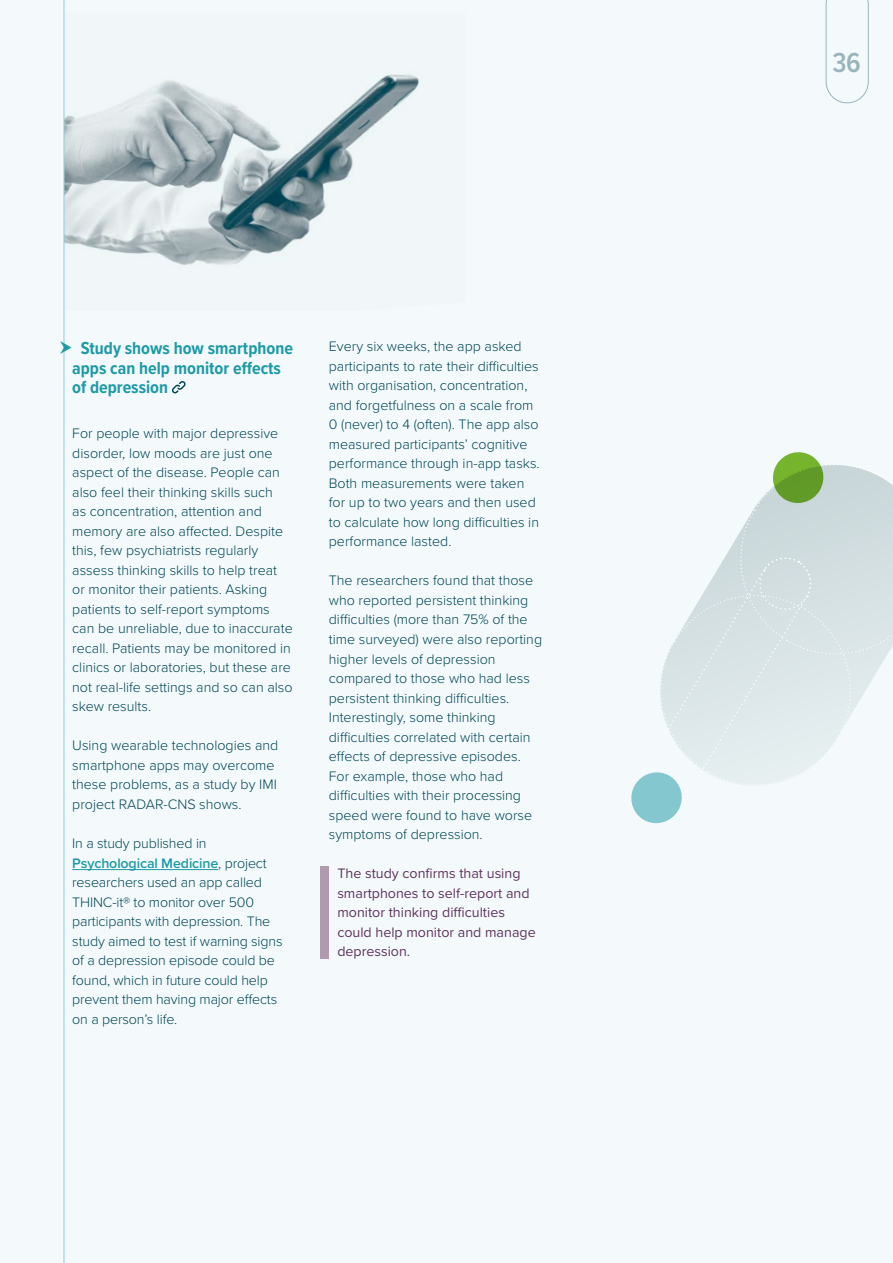
<style>
.page{position:relative;width:893px;height:1263px;background:#f4fafb}
.page>*{position:absolute;margin:0;border:0;box-sizing:border-box;transform-origin:0 0}
.t1{font:600 28.5px "Proxima Nova Cond";color:#99b4bb}
.Project_Name{font:700 18px/19.5px "Proxima Nova Cond";color:#1e9aa6}
.Text{font:300 14.25px/19.5px "Proxima Nova";color:#045}
.Text_highlight{font:14.25px/19.5px "Proxima Nova";color:#603460}
.s1{font-weight:600;color:#1e9aa6}
</style>
<div class="page">
<img style="left:65px;top:74px;width:354px;height:191px">
<svg style="left:631px;top:452px;width:262px;height:372px"></svg>
<hr style="left:72px;top:869px;width:146px;height:1px;background:#1e9aa6">
<svg style="left:172px;top:381px;width:14px;height:12px"></svg>
<hr style="left:64px;top:0;width:1px;height:1263px;background:#8fcdd2">
<div style="left:320px;top:866px;width:8px;height:92px;background:#af9aaf"></div>
<svg style="left:826px;top:0;width:42px;height:103px"></svg>
<svg style="left:63px;top:341px;width:2px;height:13px"></svg>
<p class="Project_Name" style="left:72px;top:338px;width:222px;text-indent:9px">Study shows how smartphone apps can help monitor effects of depression</p>
<p class="Text" style="left:72px;top:423px;width:222px">For people with major depressive disorder, low moods are just one aspect of the disease. People can also feel their thinking skills such<br>as concentration, attention and memory are also affected. Despite this, few psychiatrists regularly assess thinking skills to help treat or monitor their patients. Asking patients to self-report symptoms can be unreliable, due to inaccurate recall. Patients may be monitored in clinics or laboratories, but these are not real-life settings and so can also skew results.</p>
<p class="Text" style="left:72px;top:735px;width:208px">Using wearable technologies and smartphone apps may overcome these problems, as a study by IMI project RADAR-CNS shows.</p>
<p class="Text" style="left:72px;top:833px;width:212px">In a study published in<br><span class="s1">Psychological Medicine</span>, project researchers used an app called<br>THINC-it® to monitor over 500 participants with depression. The study aimed to test if warning signs of a depression episode could be found, which in future could help prevent them having major effects on a person’s life.</p>
<p class="Text" style="left:329px;top:336px;width:212px">Every six weeks, the app asked participants to rate their difficulties with organisation, concentration, and forgetfulness on a scale from 0 (never) to 4 (often). The app also measured participants’ cognitive performance through in-app tasks.<br>Both measurements were taken for up to two years and then used to calculate how long difficulties in performance lasted.</p>
<p class="Text" style="left:329px;top:570px;width:215px">The researchers found that those who reported persistent thinking difficulties (more than 75% of the time surveyed) were also reporting higher levels of depression compared to those who had less persistent thinking difficulties.<br>Interestingly, some thinking difficulties correlated with certain effects of depressive episodes.<br>For example, those who had difficulties with their processing speed were found to have worse symptoms of depression.</p>
<p class="Text_highlight" style="left:337px;top:863px;width:200px">The study confirms that using smartphones to self-report and monitor thinking difficulties could help monitor and manage depression.</p>
<h1 class="t1" style="left:832px;top:42px;width:30px">36</h1>
</div>
